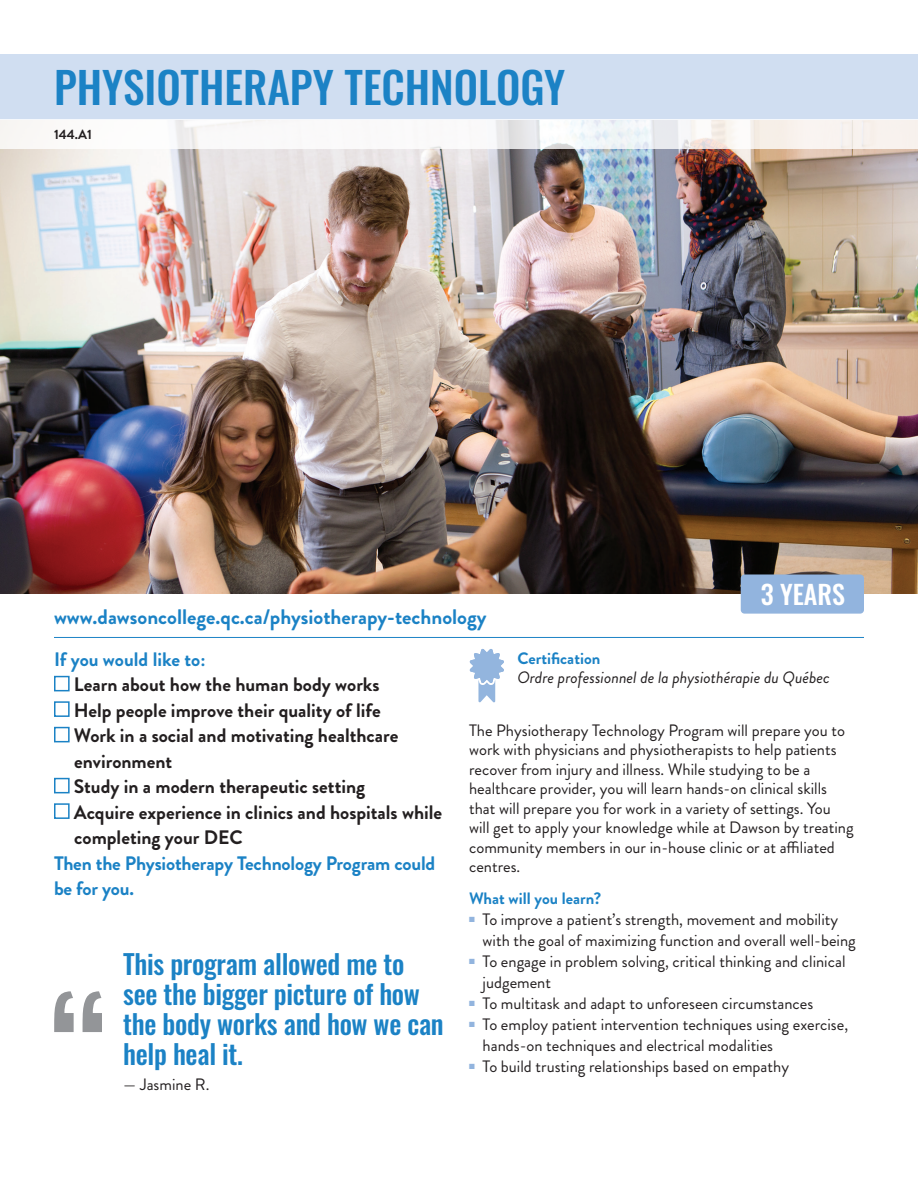
<style>
.page{position:relative;width:918px;height:1188px;background:#fff}
.page>*{position:absolute;margin:0;border:0;box-sizing:border-box;transform-origin:0 0}
.t1{font:500 148.5px "Oswald";color:#939598}
.Title_White{font:500 43.35px "Oswald";color:#1b82c5}
.t2{font:500 27px/30px "Oswald";letter-spacing:-.01em;color:#1b82c5}
.t3{font:500 26.1px "Oswald";color:#fff}
.Big_URL{font:700 21px "Brandon Grotesque";color:#1b82c5}
.t4{font:700 19.5px/25.5px "Brandon Grotesque";color:#231f20}
.Hero_Checklist_Blue{font:700 19.5px/25.5px "Brandon Grotesque";letter-spacing:-.01em;color:#1b82c5}
.t5{font:16.5px/19.5px "Brandon Grotesque";color:#231f20}
.t6{font:italic 16.5px "Brandon Grotesque";color:#231f20}
.Paragraph_Header_Blue{font:700 16.5px "Brandon Grotesque";color:#1b82c5}
.Paragraph_Header_Blue-2{font:700 13.5px "Brandon Grotesque";color:#231f20}
</style>
<div class="page">
<img style="left:0;top:148px;width:918px;height:446px">
<div style="left:0;top:54px;width:918px;height:65px;background:#d0def1"></div>
<svg style="left:0;top:120px;width:918px;height:28px"></svg>
<div style="left:54px;top:676px;width:16px;height:15px;border:2px solid #1b82c5"></div>
<div style="left:54px;top:701px;width:16px;height:16px;border:2px solid #1b82c5"></div>
<div style="left:54px;top:727px;width:16px;height:15px;border:2px solid #1b82c5"></div>
<div style="left:54px;top:778px;width:16px;height:15px;border:2px solid #1b82c5"></div>
<div style="left:54px;top:803px;width:16px;height:16px;border:2px solid #1b82c5"></div>
<hr style="left:54px;top:637px;width:810px;height:1px;background:#1b82c5">
<div style="left:741px;top:574px;width:123px;height:40px;background:#92b4de;border-radius:4px"></div>
<svg style="left:470px;top:649px;width:34px;height:53px"></svg>
<p class="Title_White" style="left:54px;top:49px;width:513px">PHYSIOTHERAPY TECHNOLOGY</p>
<p class="Paragraph_Header_Blue-2" style="left:54px;top:124px;width:39px">144.A1</p>
<p class="t3" style="left:761px;top:571px;width:86px">3 YEARS</p>
<p class="Big_URL" style="left:54px;top:602px;width:434px">www.dawsoncollege.qc.ca/physiotherapy-technology</p>
<p class="Hero_Checklist_Blue" style="left:54px;top:647px;width:153px">If you would like to:</p>
<p class="t4" style="left:74px;top:672px;width:307px">Learn about how the human body works</p>
<p class="t4" style="left:74px;top:698px;width:309px">Help people improve their quality of life</p>
<p class="t4" style="left:74px;top:723px;width:326px">Work in a social and motivating healthcare environment</p>
<p class="t4" style="left:74px;top:774px;width:293px">Study in a modern therapeutic setting</p>
<p class="t4" style="left:74px;top:800px;width:370px">Acquire experience in clinics and hospitals while completing your DEC</p>
<p class="Hero_Checklist_Blue" style="left:54px;top:851px;width:383px">Then the Physiotherapy Technology Program could be for you.</p>
<p class="Paragraph_Header_Blue" style="left:517px;top:647px;width:84px">Certification</p>
<p class="t6" style="left:517px;top:666px;width:314px">Ordre professionnel de la physiothérapie du Québec</p>
<p class="t5" style="left:469px;top:721px;width:386px">The Physiotherapy Technology Program will prepare you to work with physicians and physiotherapists to help patients recover from injury and illness. While studying to be a healthcare provider, you will learn hands-on clinical skills that will prepare you for work in a variety of settings. You will get to apply your knowledge while at Dawson by treating community members in our in-house clinic or at affiliated centres.</p>
<p class="Paragraph_Header_Blue" style="left:469px;top:887px;width:134px">What will you learn?</p>
<p class="t5" style="left:483px;top:909px;width:375px;line-height:21px;text-indent:-14px"><sup>■</sup> To improve a patient’s strength, movement and mobility with the goal of maximizing function and overall well-being</p>
<p class="t5" style="left:483px;top:951px;width:364px;line-height:21px;text-indent:-14px"><sup>■</sup> To engage in problem solving, critical thinking and clinical judgement</p>
<p class="t5" style="left:469px;top:994px;width:346px"><sup>■</sup> To multitask and adapt to unforeseen circumstances</p>
<p class="t5" style="left:483px;top:1014px;width:367px;line-height:21px;text-indent:-14px"><sup>■</sup> To employ patient intervention techniques using exercise, hands-on techniques and electrical modalities</p>
<p class="t5" style="left:469px;top:1057px;width:321px"><sup>■</sup> To build trusting relationships based on empathy</p>
<p class="t2" style="left:123px;top:946px;width:322px">This program allowed me to see the bigger picture of how the body works and how we can help heal it.</p>
<p class="t1" style="left:50px;top:922px;width:62px">“</p>
<p class="t5" style="left:123px;top:1075px;width:88px">— Jasmine R.</p>
</div>
